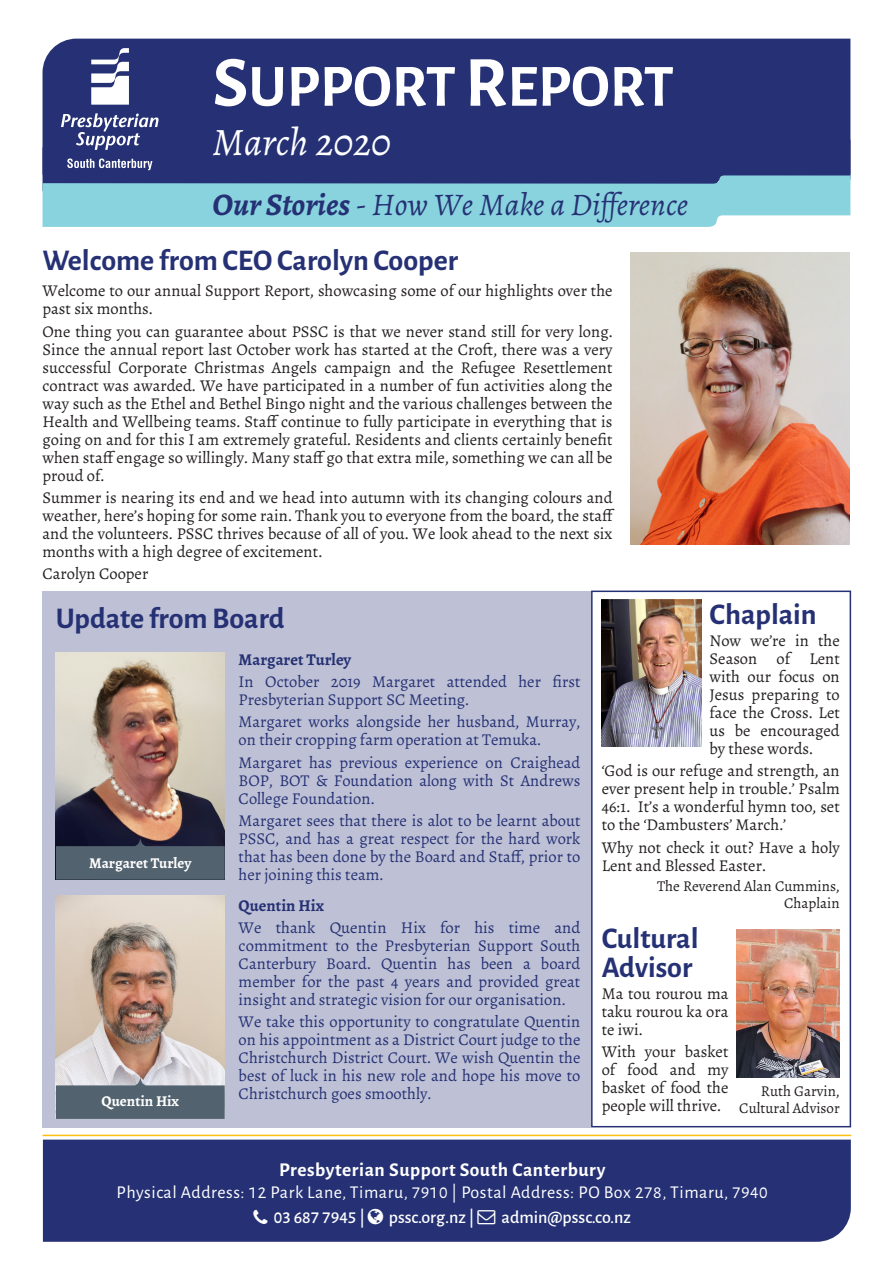
<style>
.page{position:relative;width:893px;height:1263px;background:#fff}
.page>*{position:absolute;margin:0;border:0;box-sizing:border-box;transform-origin:0 0}
.t1{font:700 60px "Alegreya Sans";color:#fff}
.t2{font:italic 39px "Alegreya";color:#fff}
.t3{font:italic 31.5px "Alegreya";color:#253174}
.t4{font:700 30px/28.5px "Alegreya Sans";color:#253174}
.Contact_Back_Page{font:700 19.5px "Alegreya Sans";letter-spacing:.03em;color:#fff}
.Contact_Back_Page-2{font:18px "Alegreya Sans";letter-spacing:.03em;color:#fff}
.Contact_Back_Page-3{font:500 18px "Alegreya Sans";color:#fff}
.t5{font:16.5px/18px "Alegreya";color:#231f20;text-align:justify}
.t6{font:16.5px/18px "Alegreya";color:#253174;text-align:justify}
.t7{font:700 16.5px "Alegreya";color:#253174}
.t8{font:15px/16.5px "Alegreya";color:#231f20;text-align:right}
.t9{font:700 15px "Alegreya";color:#fff}
.s1{font-size:72px}
.s2{font-weight:700}
</style>
<div class="page">
<div style="left:43px;top:590px;width:548px;height:537px;background:#bec1d5"></div>
<div style="left:43px;top:39px;width:807px;height:74px;background:#253174"></div>
<svg style="left:91px;top:48px;width:38px;height:57px"></svg>
<svg style="left:43px;top:113px;width:807px;height:114px;background:#5174a0"></svg>
<div style="left:43px;top:1139px;width:808px;height:103px;background:#253174"></div>
<img style="left:631px;top:252px;width:218px;height:292px">
<img style="left:56px;top:896px;width:169px;height:181px">
<svg style="left:56px;top:1077px;width:169px;height:42px;background:#6d7a85"></svg>
<img style="left:56px;top:653px;width:169px;height:185px">
<svg style="left:56px;top:838px;width:169px;height:42px;background:#475362"></svg>
<div style="left:591px;top:590px;width:260px;height:537px;border:2px solid #253174"></div>
<img style="left:602px;top:599px;width:99px;height:148px">
<img style="left:737px;top:929px;width:103px;height:148px">
<hr style="left:43px;top:1135px;width:808px;height:1px;background:#fdbe12">
<svg style="left:253px;top:1210px;width:14px;height:14px"></svg>
<svg style="left:368px;top:1208px;width:15px;height:16px"></svg>
<svg style="left:477px;top:1210px;width:18px;height:14px"></svg>
<p class="t1" style="left:213px;top:43px;width:463px"><span class="s1">S</span>UPPORT <span class="s1">R</span>EPORT</p>
<p class="t2" style="left:213px;top:118px;width:180px">March 2020</p>
<p class="t3" style="left:213px;top:185px;width:477px"><span class="s2">Our Stories</span> - How We Make a Difference</p>
<p class="t4" style="left:43px;top:244px;width:417px">Welcome from CEO Carolyn Cooper</p>
<p class="t5" style="left:43px;top:282px;width:571px">Welcome to our annual Support Report, showcasing some of our highlights over the past six months.</p>
<p class="t5" style="left:43px;top:322px;width:572px">One thing you can guarantee about PSSC is that we never stand still for very long.<br>Since the annual report last October work has started at the Croft, there was a very successful Corporate Christmas Angels campaign and the Refugee Resettlement contract was awarded. We have participated in a number of fun activities along the way such as the Ethel and Bethel Bingo night and the various challenges between the Health and Wellbeing teams. Staff continue to fully participate in everything that is going on and for this I am extremely grateful. Residents and clients certainly benefit when staff engage so willingly. Many staff go that extra mile, something we can all be proud of.</p>
<p class="t5" style="left:43px;top:488px;width:572px">Summer is nearing its end and we head into autumn with its changing colours and weather, here’s hoping for some rain. Thank you to everyone from the board, the staff and the volunteers. PSSC thrives because of all of you. We look ahead to the next six months with a high degree of excitement.</p>
<p class="t5" style="left:43px;top:565px;width:107px">Carolyn Cooper</p>
<p class="t4" style="left:56px;top:602px;width:230px">Update from Board</p>
<p class="t4" style="left:709px;top:598px;width:109px">Chaplain</p>
<p class="t5" style="left:709px;top:632px;width:132px">Now we’re in the Season of Lent with our focus on Jesus preparing to face the Cross. Let us be encouraged by these words.</p>
<p class="t5" style="left:602px;top:762px;width:240px">‘God is our refuge and strength, an ever present help in trouble.’ Psalm 46:1. It’s a wonderful hymn too, set to the ‘Dambusters’ March.’</p>
<p class="t5" style="left:602px;top:838px;width:240px">Why not check it out? Have a holy<br>Lent and Blessed Easter.</p>
<p class="t8" style="left:657px;top:878px;width:184px">The Reverend Alan Cummins,<br>Chaplain</p>
<p class="t4" style="left:602px;top:922px;width:98px">Cultural<br>Advisor</p>
<p class="t5" style="left:602px;top:985px;width:128px">Ma tou rourou ma taku rourou ka ora te iwi.</p>
<p class="t5" style="left:602px;top:1043px;width:128px">With your basket of food and my basket of food the people will thrive.</p>
<p class="t7" style="left:239px;top:649px;width:114px">Margaret Turley</p>
<p class="t6" style="left:239px;top:673px;width:343px">In October 2019 Margaret attended her first<br>Presbyterian Support SC Meeting.</p>
<p class="t6" style="left:239px;top:713px;width:343px">Margaret works alongside her husband, Murray, on their cropping farm operation at Temuka.</p>
<p class="t6" style="left:239px;top:753px;width:343px">Margaret has previous experience on Craighead BOP, BOT &amp; Foundation along with St Andrews College Foundation.</p>
<p class="t6" style="left:239px;top:811px;width:343px">Margaret sees that there is alot to be learnt about PSSC, and has a great respect for the hard work that has been done by the Board and Staff, prior to her joining this team.</p>
<p class="t7" style="left:239px;top:894px;width:87px">Quentin Hix</p>
<p class="t6" style="left:239px;top:918px;width:343px">We thank Quentin Hix for his time and commitment to the Presbyterian Support South Canterbury Board. Quentin has been a board member for the past 4 years and provided great insight and strategic vision for our organisation.</p>
<p class="t6" style="left:239px;top:1013px;width:343px">We take this opportunity to congratulate Quentin on his appointment as a District Court judge to the Christchurch District Court. We wish Quentin the best of luck in his new role and hope his move to Christchurch goes smoothly.</p>
<p class="t9" style="left:89px;top:853px;width:104px">Margaret Turley</p>
<p class="t8" style="left:761px;top:1083px;width:80px">Ruth Garvin,</p>
<p class="t8" style="left:739px;top:1099px;width:102px">Cultural Advisor</p>
<p class="t9" style="left:102px;top:1091px;width:79px">Quentin Hix</p>
<p class="Contact_Back_Page" style="left:279px;top:1155px;width:328px">Presbyterian Support South Canterbury</p>
<p class="Contact_Back_Page-2" style="left:117px;top:1180px;width:653px">Physical Address: 12 Park Lane, Timaru, 7910 | Postal Address: PO Box 278, Timaru, 7940</p>
<p class="Contact_Back_Page-3" style="left:274px;top:1204px;width:93px">03 687 7945 |</p>
<p class="Contact_Back_Page-3" style="left:389px;top:1204px;width:87px">pssc.org.nz |</p>
<p class="Contact_Back_Page-3" style="left:502px;top:1204px;width:131px">admin@pssc.co.nz</p>
</div>
